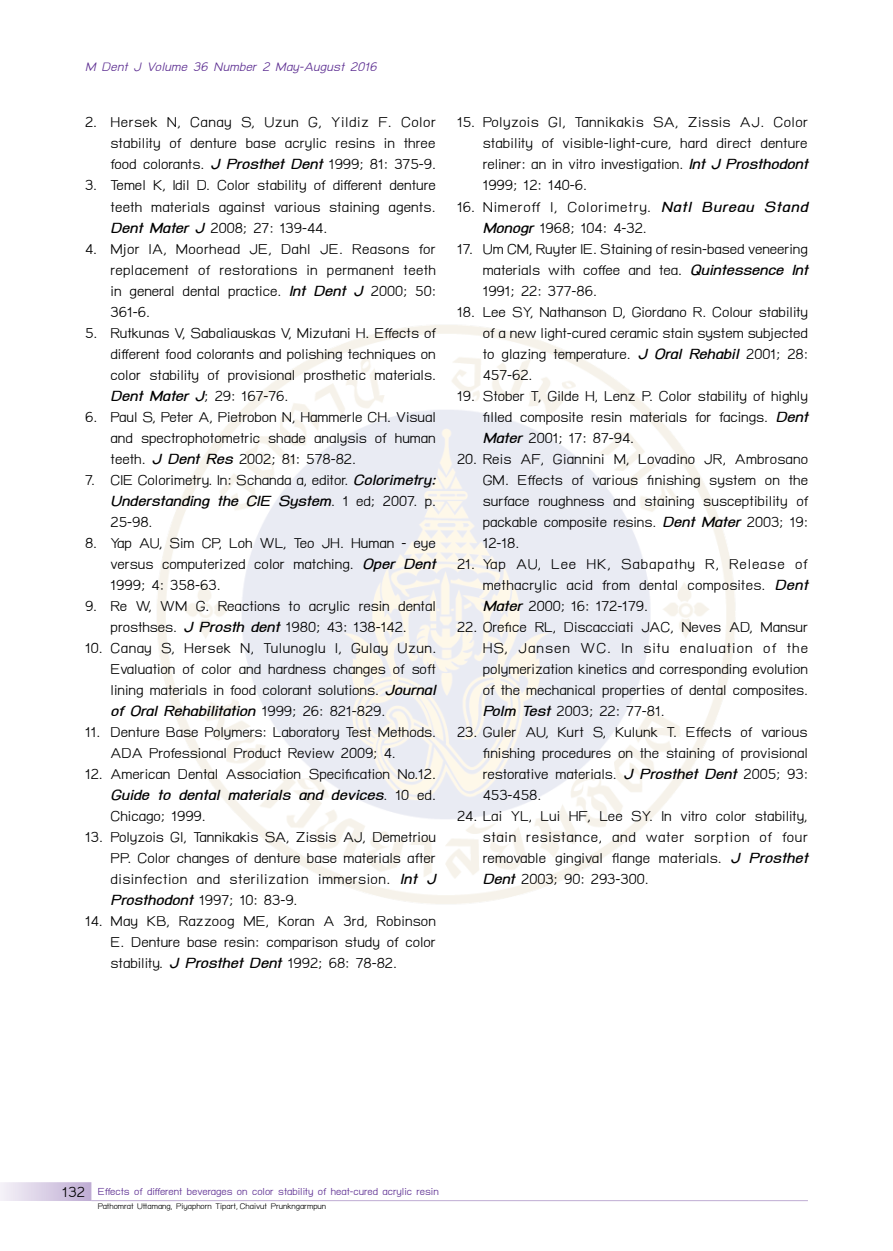
<style>
.page{position:relative;width:893px;height:1251px;background:#fff}
.page>*{position:absolute;margin:0;border:0;box-sizing:border-box;transform-origin:0 0}
.t1{font:21px/21px "TH Baijam";color:#000;text-align:justify}
.t2{font:21px/21px "TH Baijam";letter-spacing:.04em;color:#000}
.t3{font:italic 18px "TH Baijam";letter-spacing:.015em;color:#5c2d91}
.t4{font:15px "TH Baijam";color:#5c2d91}
.t5{font:12px "TH Baijam";color:#000}
.s1{font-weight:700;font-style:italic}
</style>
<div class="page">
<svg style="left:0;top:1182px;width:91px;height:18px;background:#dacfe5"></svg>
<hr style="left:91px;top:1199px;width:717px;height:1px;background:#5c2d91">
<p class="t3" style="left:85px;top:57px;width:293px">M Dent J Volume 36 Number 2 May-August 2016</p>
<p class="t1" style="left:111px;top:112px;width:327px;text-indent:-26px">2. Hersek N, Canay S, Uzun G, Yildiz F. Color stability of denture base acrylic resins in three food colorants. <span class="s1">J Prosthet Dent</span> 1999; 81: 375-9.</p>
<p class="t1" style="left:111px;top:175px;width:327px;text-indent:-26px">3. Temel K, Idil D. Color stability of different denture teeth materials against various staining agents.<br><span class="s1">Dent Mater J</span> 2008; 27: 139-44.</p>
<p class="t1" style="left:111px;top:238px;width:327px;text-indent:-26px">4. Mjor IA, Moorhead JE, Dahl JE. Reasons for replacement of restorations in permanent teeth in general dental practice. <span class="s1">Int Dent J</span> 2000; 50:<br>361-6.</p>
<p class="t1" style="left:111px;top:322px;width:327px;text-indent:-26px">5. Rutkunas V, Sabaliauskas V, Mizutani H. Effects of different food colorants and polishing techniques on color stability of provisional prosthetic materials.<br><span class="s1">Dent Mater J</span>; 29: 167-76.</p>
<p class="t1" style="left:111px;top:406px;width:327px;text-indent:-26px">6. Paul S, Peter A, Pietrobon N, Hammerle CH. Visual and spectrophotometric shade analysis of human teeth. <span class="s1">J Dent Res</span> 2002; 81: 578-82.</p>
<p class="t1" style="left:111px;top:469px;width:327px;text-indent:-26px">7. CIE Colorimetry. In: Schanda a, editor. <span class="s1">Colorimetry:<br>Understanding the CIE System</span>. 1 ed; 2007. p.<br>25-98.</p>
<p class="t1" style="left:111px;top:532px;width:327px;text-indent:-26px">8. Yap AU, Sim CP, Loh WL, Teo JH. Human - eye versus computerized color matching. <span class="s1">Oper Dent </span>1999; 4: 358-63.</p>
<p class="t1" style="left:85px;top:595px;width:352px;text-align:center">9. Re W, WM G. Reactions to acrylic resin dental prosthses. <span class="s1">J Prosth dent</span> 1980; 43: 138-142.</p>
<p class="t1" style="left:111px;top:637px;width:327px;text-indent:-26px">10. Canay S, Hersek N, Tulunoglu I, Gulay Uzun.<br>Evaluation of color and hardness changes of soft lining materials in food colorant solutions. <span class="s1">Journal of Oral Rehabilitation</span> 1999; 26: 821-829.</p>
<p class="t1" style="left:111px;top:721px;width:327px;text-indent:-26px">11. Denture Base Polymers: Laboratory Test Methods.<br>ADA Professional Product Review 2009; 4.</p>
<p class="t1" style="left:111px;top:763px;width:327px;text-indent:-26px">12. American Dental Association Specification No.12.<br><span class="s1">Guide to dental materials and devices</span>. 10 ed.<br>Chicago; 1999.</p>
<p class="t1" style="left:111px;top:826px;width:327px;text-indent:-26px">13. Polyzois Gl, Tannikakis SA, Zissis AJ, Demetriou PP. Color changes of denture base materials after disinfection and sterilization immersion. <span class="s1">Int J Prosthodont</span> 1997; 10: 83-9.</p>
<p class="t1" style="left:111px;top:910px;width:327px;text-indent:-26px">14. May KB, Razzoog ME, Koran A 3rd, Robinson E. Denture base resin: comparison study of color stability. <span class="s1">J Prosthet Dent</span> 1992; 68: 78-82.</p>
<p class="t1" style="left:483px;top:112px;width:327px;text-indent:-26px">15. Polyzois Gl, Tannikakis SA, Zissis AJ. Color stability of visible-light-cure, hard direct denture reliner: an in vitro investigation. <span class="s1">Int J Prosthodont </span>1999; 12: 140-6.</p>
<p class="t2" style="left:483px;top:196px;width:327px;text-indent:-26px">16. Nimeroff I, Colorimetry. <span class="s1">Natl Bureau Stand<br>Monogr</span> 1968; 104: 4-32.</p>
<p class="t1" style="left:483px;top:238px;width:327px;text-indent:-26px">17. Um CM, Ruyter IE. Staining of resin-based veneering materials with coffee and tea. <span class="s1">Quintessence Int </span>1991; 22: 377-86.</p>
<p class="t1" style="left:483px;top:301px;width:327px;text-indent:-26px">18. Lee SY, Nathanson D, Giordano R. Colour stability of a new light-cured ceramic stain system subjected to glazing temperature. <span class="s1">J Oral Rehabil</span> 2001; 28:<br>457-62.</p>
<p class="t1" style="left:483px;top:385px;width:327px;text-indent:-26px">19. Stober T, Gilde H, Lenz P. Color stability of highly filled composite resin materials for facings. <span class="s1">Dent Mater</span> 2001; 17: 87-94.</p>
<p class="t1" style="left:483px;top:448px;width:327px;text-indent:-26px">20. Reis AF, Giannini M, Lovadino JR, Ambrosano GM. Effects of various finishing system on the surface roughness and staining susceptibility of packable composite resins. <span class="s1">Dent Mater</span> 2003; 19:<br>12-18.</p>
<p class="t1" style="left:483px;top:553px;width:327px;text-indent:-26px">21. Yap AU, Lee HK, Sabapathy R, Release of methacrylic acid from dental composites. <span class="s1">Dent Mater</span> 2000; 16: 172-179.</p>
<p class="t1" style="left:483px;top:616px;width:327px;text-indent:-26px">22. Orefice RL, Discacciati JAC, Neves AD, Mansur HS, Jansen WC. In situ enaluation of the polymerization kinetics and corresponding evolution of the mechanical properties of dental composites.<br><span class="s1">Polm Test</span> 2003; 22: 77-81.</p>
<p class="t1" style="left:483px;top:721px;width:327px;text-indent:-26px">23. Guler AU, Kurt S, Kulunk T. Effects of various finishing procedures on the staining of provisional restorative materials. <span class="s1">J Prosthet Dent</span> 2005; 93:<br>453-458.</p>
<p class="t1" style="left:483px;top:805px;width:327px;text-indent:-26px">24. Lai YL, Lui HF, Lee SY. In vitro color stability, stain resistance, and water sorption of four removable gingival flange materials. <span class="s1">J Prosthet Dent</span> 2003; 90: 293-300.</p>
<p class="t1" style="left:62px;top:1181px;width:24px">132</p>
<p class="t4" style="left:98px;top:1182px;width:342px">Effects of different beverages on color stability of heat-cured acrylic resin</p>
<p class="t5" style="left:98px;top:1199px;width:230px">Pathomrat Uttamang, Piyaphorn Tipart, Chaivut Prunkngarmpun</p>
</div>
